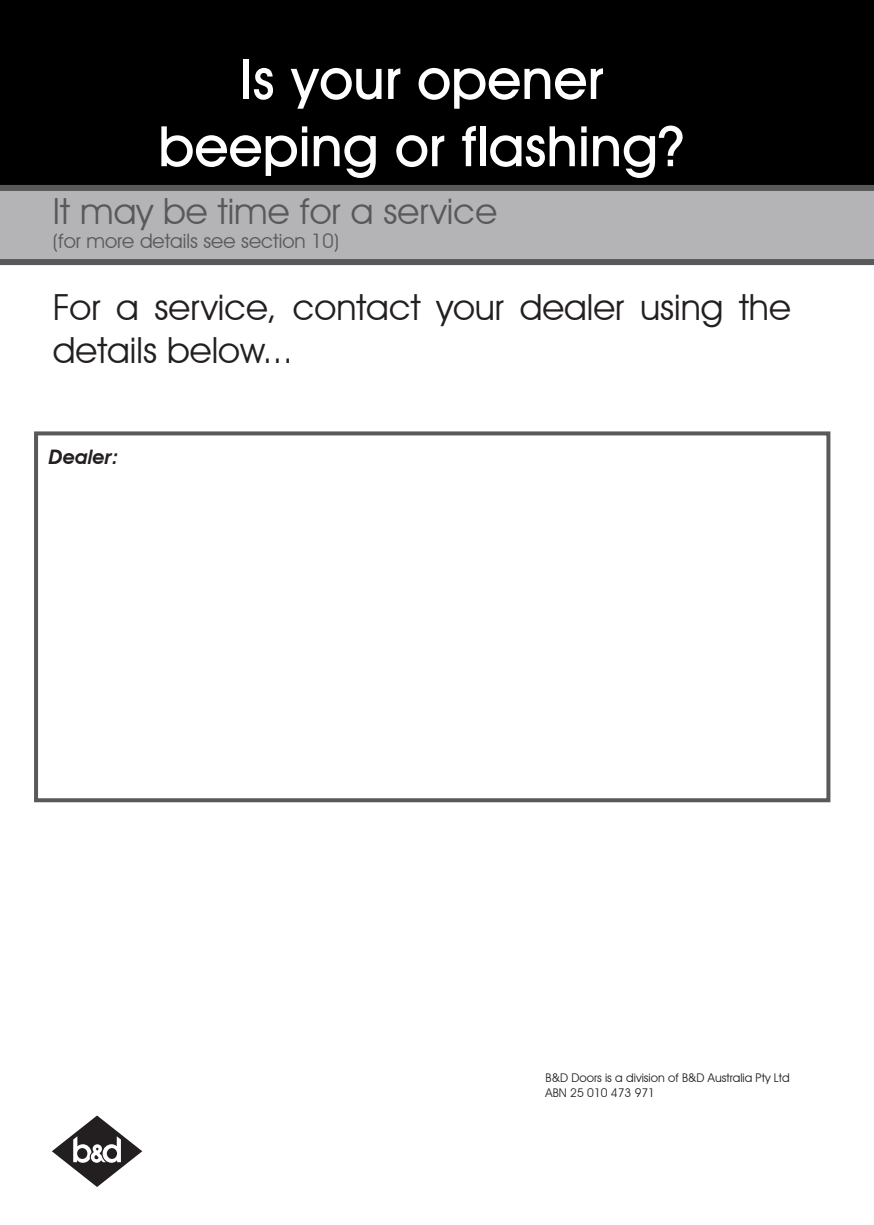
<style>
.page{position:relative;width:874px;height:1225px;background:#fff}
.page>*{position:absolute;margin:0;border:0;box-sizing:border-box;transform-origin:0 0}
.Warning{font:500 56px/67.2px "Avant Garde IT Cby BT";color:#fff;text-align:center}
.Warning-2{font:36px/43.2px "Avant Garde IT Cby BT";color:#231f20}
.Warning-3{font:36px "Avant Garde IT Cby BT";color:#58595b}
.Warning-4{font:20px "Avant Garde IT Cby BT";color:#58595b}
.Warning-5{font:italic 600 20px "Avant Garde IT Cby BT";color:#231f20}
.t1{font:12px/14.4px "Avant Garde IT Cby BT";color:#231f20}
</style>
<div class="page">
<svg style="left:52px;top:1115px;width:90px;height:72px"></svg>
<div style="left:0;top:0;width:873px;height:188px;background:#000"></div>
<div style="left:0;top:189px;width:873px;height:72px;background:#b4b4b7"></div>
<div style="left:0;top:185px;width:873px;height:6px;background:#58595b"></div>
<div style="left:0;top:259px;width:873px;height:6px;background:#58595b"></div>
<div style="left:34px;top:431px;width:796px;height:371px;border:4px solid #58595b"></div>
<p class="Warning" style="left:158px;top:45px;width:528px">Is your opener beeping or flashing?</p>
<p class="Warning-3" style="left:53px;top:189px;width:445px">It may be time for a service</p>
<p class="Warning-4" style="left:53px;top:228px;width:288px">(for more details see section 10)</p>
<p class="Warning-2" style="left:53px;top:285px;width:739px">For a service, contact your dealer using the details below...</p>
<p class="Warning-5" style="left:49px;top:445px;width:71px">Dealer:</p>
<p class="t1" style="left:545px;top:1070px;width:245px">B&amp;D Doors is a division of B&amp;D Australia Pty Ltd<br>ABN 25 010 473 971</p>
</div>
